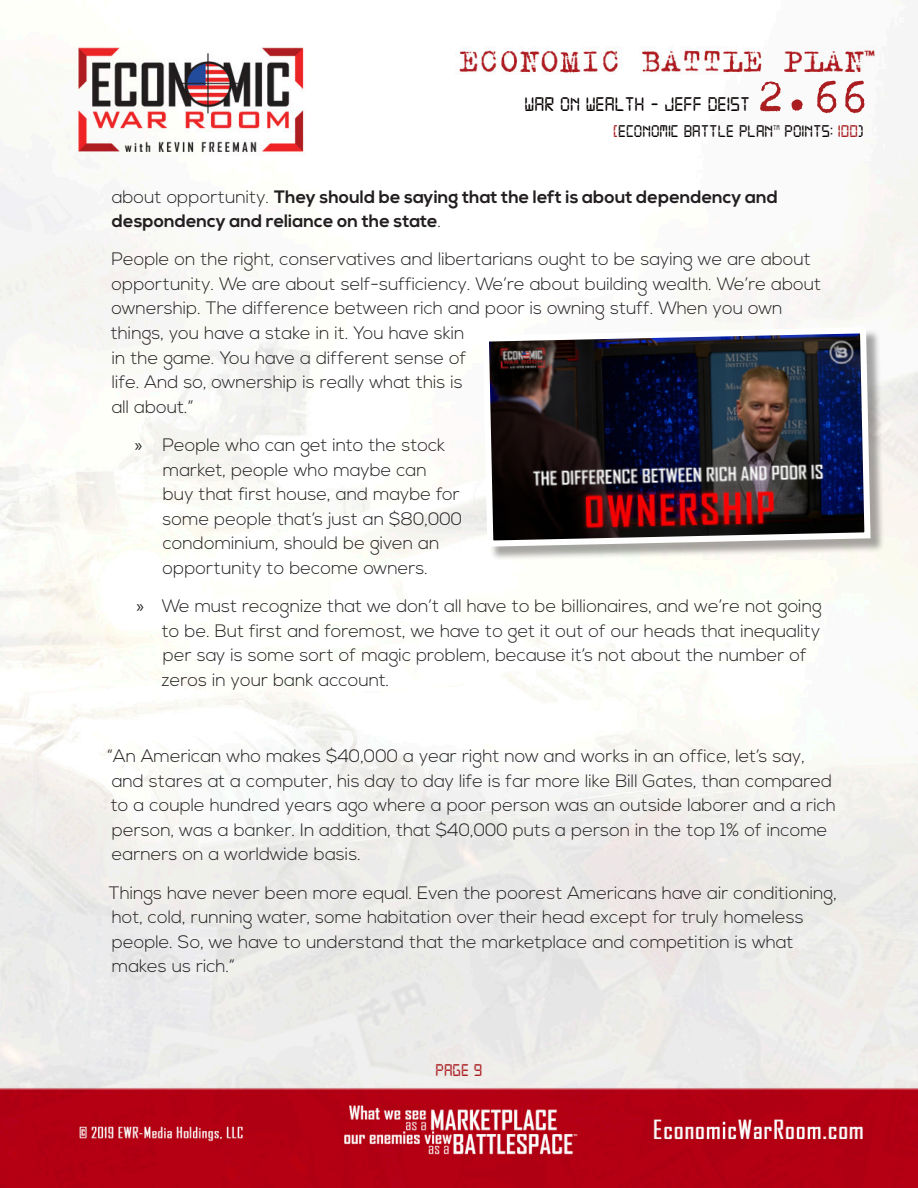
<style>
.page{position:relative;width:918px;height:1188px;background:#fff}
.page>*{position:absolute;margin:0;border:0;box-sizing:border-box;transform-origin:0 0}
.t1{font:51px "Trixie";color:#aa1e21}
.t2{font:21px "Digital 7";color:#080302}
.Indent_No_Bullet{font:300 18px/24.6px "Nexa";color:#231f20}
.Indent_No_Bullet-2{font:700 18px/24.6px "Nexa";color:#231f20}
.t3{font:18px "Digital 7";color:#080302}
.t4{font:18px "Digital 7";color:#aa1e21}
.t5{font:7.05px "Digital 7";color:#080302}
.s1{color:#aa1e21}
.s2{font-weight:300}
.s3{font-family:"Myriad Pro";font-weight:400}
</style>
<div class="page">
<img style="left:0;top:29px;width:918px;height:1159px">
<div style="left:485px;top:329px;width:399px;height:232px;background:#231f20;opacity:.4"></div>
<img style="left:480px;top:324px;width:394px;height:226px">
<h1 class="t1" style="left:756px;top:62px;width:114px">2.66</h1>
<p class="t3" style="left:613px;top:123px;width:161px"><span class="s1">[</span>ECONOMIC BATTLE PLAN</p>
<p class="t5" style="left:773px;top:124px;width:8px">TM</p>
<p class="t3" style="left:785px;top:123px;width:81px">POINTS: <span class="s1">100</span>)</p>
<p class="t2" style="left:524px;top:95px;width:227px">WAR ON WEALTH - JEFF DEIST</p>
<p class="Indent_No_Bullet-2" style="left:112px;top:185px;width:668px"><span class="s2">about opportunity.</span> They should be saying that the left is about dependency and despondency and reliance on the state<span class="s2">.</span></p>
<p class="Indent_No_Bullet" style="left:111px;top:248px;width:712px">People on the right, conservatives and libertarians ought to be saying we are about opportunity. We are about self-sufficiency. We’re about building wealth. We’re about ownership. The difference between rich and poor is owning stuff. When you own things, you have a stake in it. You have skin<br>in the game. You have a different sense of<br>life. And so, ownership is really what this is<br>all about.”</p>
<p class="Indent_No_Bullet" style="left:163px;top:433px;width:301px;text-indent:-28px"><span class="s3">»</span> People who can get into the stock market, people who maybe can<br>buy that first house, and maybe for some people that’s just an $80,000 condominium, should be given an opportunity to become owners.</p>
<p class="Indent_No_Bullet" style="left:161px;top:594px;width:662px;text-indent:-25px"><span class="s3">»</span> We must recognize that we don’t all have to be billionaires, and we’re not going to be. But first and foremost, we have to get it out of our heads that inequality per say is some sort of magic problem, because it’s not about the number of zeros in your bank account.</p>
<p class="Indent_No_Bullet" style="left:107px;top:744px;width:730px">“An American who makes $40,000 a year right now and works in an office, let’s say, and stares at a computer, his day to day life is far more like Bill Gates, than compared to a couple hundred years ago where a poor person was an outside laborer and a rich person, was a banker. In addition, that $40,000 puts a person in the top 1% of income earners on a worldwide basis.</p>
<p class="Indent_No_Bullet" style="left:109px;top:881px;width:730px">Things have never been more equal. Even the poorest Americans have air conditioning, hot, cold, running water, some habitation over their head except for truly homeless people. So, we have to understand that the marketplace and competition is what makes us rich.”</p>
<p class="t4" style="left:436px;top:1062px;width:48px">PAGE 9</p>
</div>
